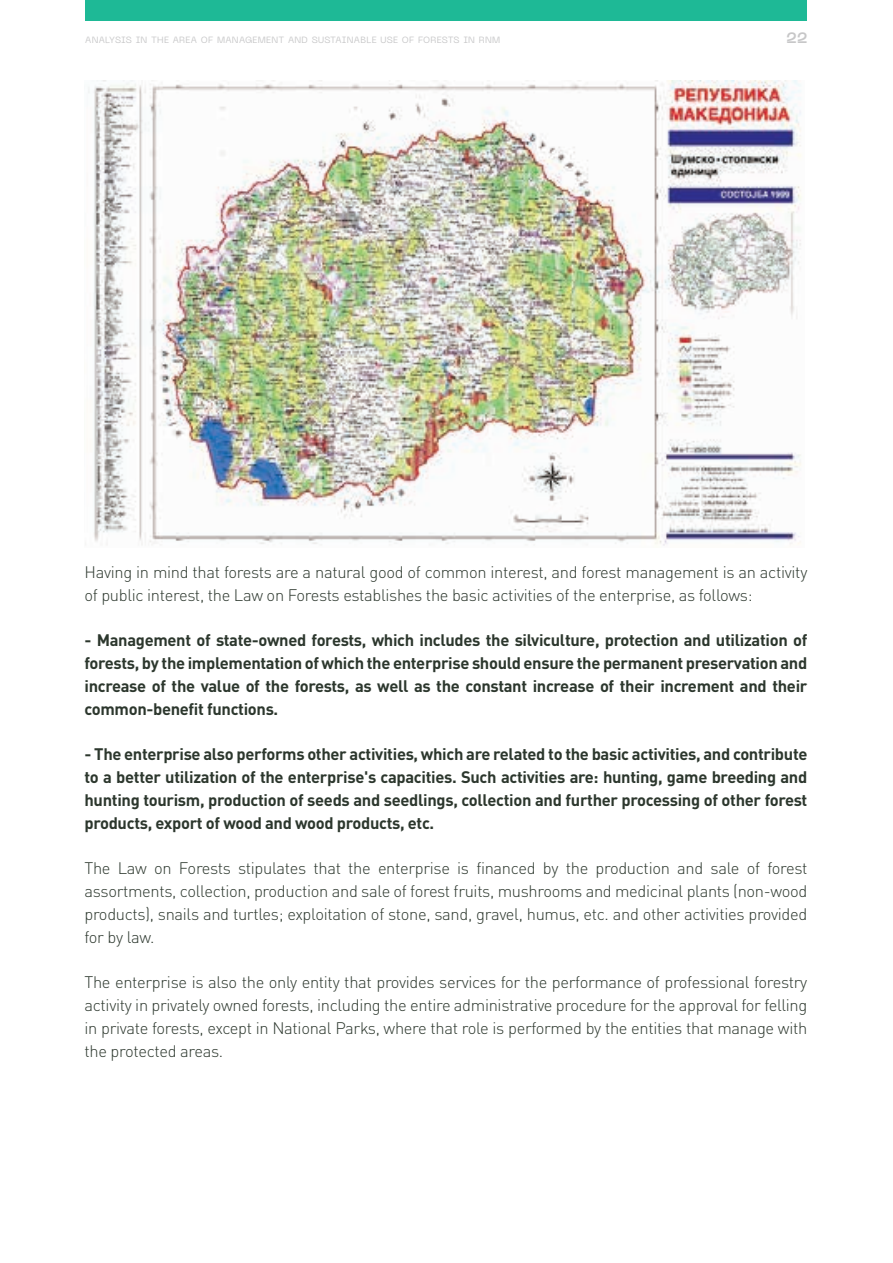
<style>
.page{position:relative;width:893px;height:1263px;background:#fff}
.page>*{position:absolute;margin:0;border:0;box-sizing:border-box;transform-origin:0 0}
.t1{font:300 16.5px/22.8px "DIN Pro";letter-spacing:-.02em;color:#2c372d;text-align:justify}
.t2{font:700 16.5px/22.8px "DIN Pro";letter-spacing:-.02em;color:#2c372d;text-align:justify}
.t3{font:700 15px "Neue Machina";color:#c7c7c8}
.t4{font:9px "Neue Machina";letter-spacing:.03em;color:#c7c7c8}
</style>
<div class="page">
<img style="left:88px;top:81px;width:713px;height:465px">
<div style="left:85px;top:0;width:722px;height:20px;background:#1eb996"></div>
<p class="t4" style="left:85px;top:34px;width:416px">ANALYSIS IN THE AREA OF MANAGEMENT AND SUSTAINABLE USE OF FORESTS IN RNM</p>
<p class="t3" style="left:786px;top:28px;width:23px">22</p>
<p class="t1" style="left:84px;top:559px;width:724px">Having in mind that forests are a natural good of common interest, and forest management is an activity of public interest, the Law on Forests establishes the basic activities of the enterprise, as follows:</p>
<p class="t2" style="left:84px;top:627px;width:724px">- Management of state-owned forests, which includes the silviculture, protection and utilization of forests, by the implementation of which the enterprise should ensure the permanent preservation and increase of the value of the forests, as well as the constant increase of their increment and their common-benefit functions.</p>
<p class="t2" style="left:84px;top:741px;width:724px">- The enterprise also performs other activities, which are related to the basic activities, and contribute to a better utilization of the enterprise's capacities. Such activities are: hunting, game breeding and hunting tourism, production of seeds and seedlings, collection and further processing of other forest products, export of wood and wood products, etc.</p>
<p class="t1" style="left:84px;top:855px;width:724px">The Law on Forests stipulates that the enterprise is financed by the production and sale of forest assortments, collection, production and sale of forest fruits, mushrooms and medicinal plants (non-wood products), snails and turtles; exploitation of stone, sand, gravel, humus, etc. and other activities provided for by law.</p>
<p class="t1" style="left:84px;top:969px;width:724px">The enterprise is also the only entity that provides services for the performance of professional forestry activity in privately owned forests, including the entire administrative procedure for the approval for felling in private forests, except in National Parks, where that role is performed by the entities that manage with the protected areas.</p>
</div>
